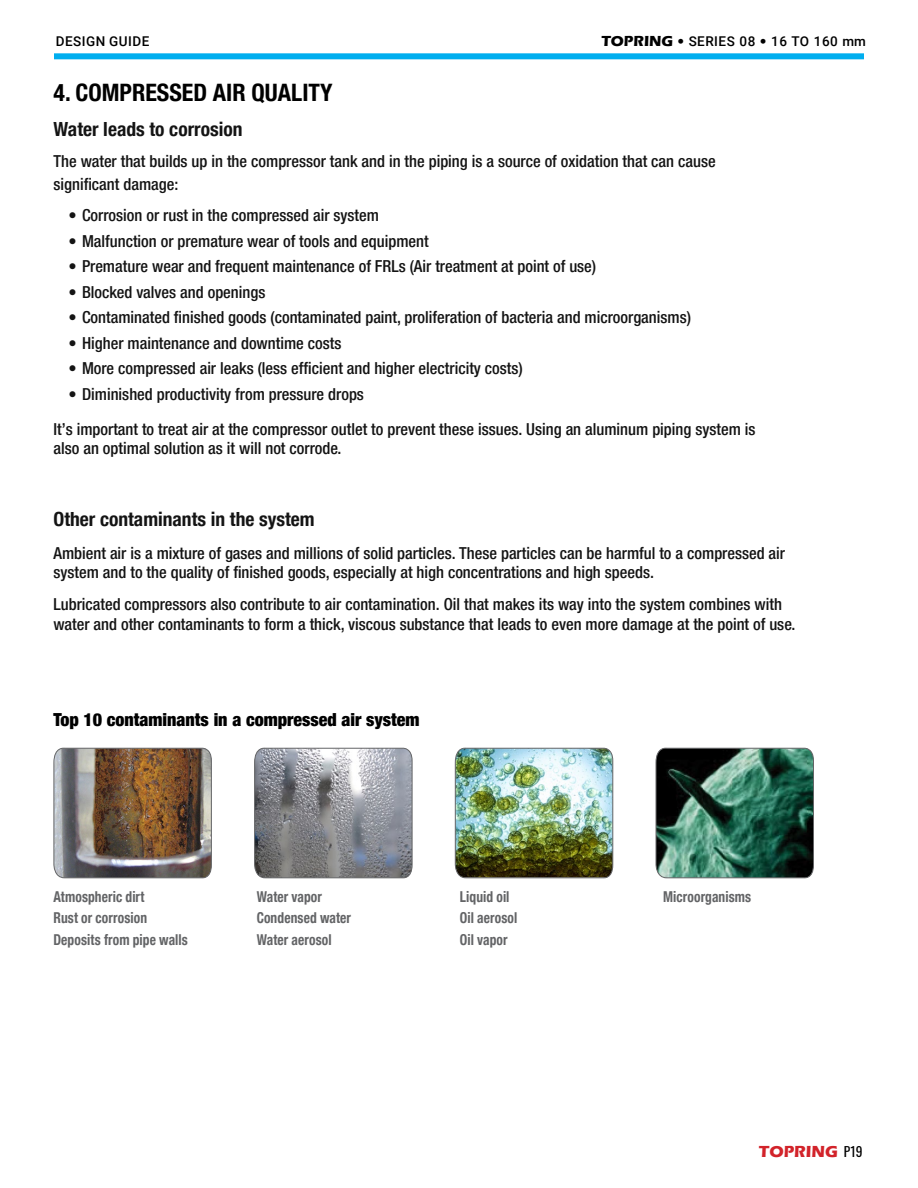
<style>
.page{position:relative;width:918px;height:1188px;background:#fff}
.page>*{position:absolute;margin:0;border:0;box-sizing:border-box;transform-origin:0 0}
.t1{font:700 condensed 24px "Helvetica Neue LT Pro";color:#000}
.t2{font:700 condensed 19.5px "Helvetica Neue LT Pro";color:#141414}
.t3{font:900 condensed 18px "Helvetica Neue LT Pro";color:#000}
.t4{font:500 condensed 16.5px/19.8px "Helvetica Neue LT Pro";color:#141414}
.t5{font:700 16.5px "Eras ITC";color:#d2232a}
.t6{font:700 condensed 15px/21.3px "Helvetica Neue LT Pro";letter-spacing:.005em;color:#636466;scale:.9 1}
.t7{font:500 13.5px "Roboto";letter-spacing:.035em;color:#000}
.s1{font-family:"Eras ITC";font-weight:700;font-size:15px}
.s2{font-family:"Helvetica Neue LT Pro";font-stretch:condensed}
.s3{font-family:"Oswald";font-weight:400;font-size:13.5px;color:#000}
</style>
<div class="page">
<img style="left:53px;top:747px;width:159px;height:132px">
<svg style="left:254px;top:747px;width:159px;height:132px;background:#909197"></svg>
<img style="left:455px;top:747px;width:159px;height:132px">
<svg style="left:655px;top:747px;width:159px;height:132px;background:#346051"></svg>
<div style="left:54px;top:53px;width:810px;height:6px;background:#00aeef"></div>
<p class="t7" style="left:56px;top:32px;width:95px">DESIGN GUIDE</p>
<p class="t7" style="left:601px;top:32px;width:266px"><span class="s1">TOPRING</span> <span class="s2">•</span> SERIES 08 <span class="s2">•</span> 16 TO 160 mm</p>
<h1 class="t1" style="left:54px;top:78px;width:281px">4. COMPRESSED AIR QUALITY</h1>
<p class="t2" style="left:54px;top:117px;width:190px">Water leads to corrosion</p>
<p class="t4" style="left:54px;top:150px;width:664px;line-height:22.5px">The water that builds up in the compressor tank and in the piping is a source of oxidation that can cause significant damage:</p>
<p class="t4" style="left:69px;top:205px;width:312px">• Corrosion or rust in the compressed air system</p>
<p class="t4" style="left:69px;top:231px;width:362px">• Malfunction or premature wear of tools and equipment</p>
<p class="t4" style="left:69px;top:256px;width:529px">• Premature wear and frequent maintenance of FRLs (Air treatment at point of use)</p>
<p class="t4" style="left:69px;top:282px;width:198px">• Blocked valves and openings</p>
<p class="t4" style="left:69px;top:307px;width:624px">• Contaminated finished goods (contaminated paint, proliferation of bacteria and microorganisms)</p>
<p class="t4" style="left:69px;top:333px;width:274px">• Higher maintenance and downtime costs</p>
<p class="t4" style="left:69px;top:358px;width:456px">• More compressed air leaks (less efficient and higher electricity costs)</p>
<p class="t4" style="left:69px;top:384px;width:297px">• Diminished productivity from pressure drops</p>
<p class="t4" style="left:54px;top:419px;width:704px">It’s important to treat air at the compressor outlet to prevent these issues. Using an aluminum piping system is also an optimal solution as it will not corrode.</p>
<p class="t2" style="left:54px;top:507px;width:263px">Other contaminants in the system</p>
<p class="t4" style="left:54px;top:543px;width:733px">Ambient air is a mixture of gases and millions of solid particles. These particles can be harmful to a compressed air system and to the quality of finished goods, especially at high concentrations and high speeds.</p>
<p class="t4" style="left:54px;top:594px;width:743px">Lubricated compressors also contribute to air contamination. Oil that makes its way into the system combines with water and other contaminants to form a thick, viscous substance that leads to even more damage at the point of use.</p>
<p class="t3" style="left:54px;top:709px;width:367px">Top 10 contaminants in a compressed air system</p>
<p class="t6" style="left:54px;top:886px;width:151px">Atmospheric dirt<br>Rust or corrosion<br>Deposits from pipe walls</p>
<p class="t6" style="left:257px;top:886px;width:106px">Water vapor<br>Condensed water<br>Water aerosol</p>
<p class="t6" style="left:460px;top:886px;width:65px">Liquid oil<br>Oil aerosol<br>Oil vapor</p>
<p class="t6" style="left:663px;top:886px;width:99px">Microorganisms</p>
<p class="t5" style="left:759px;top:1142px;width:105px">TOPRING <span class="s3">P19</span></p>
</div>
